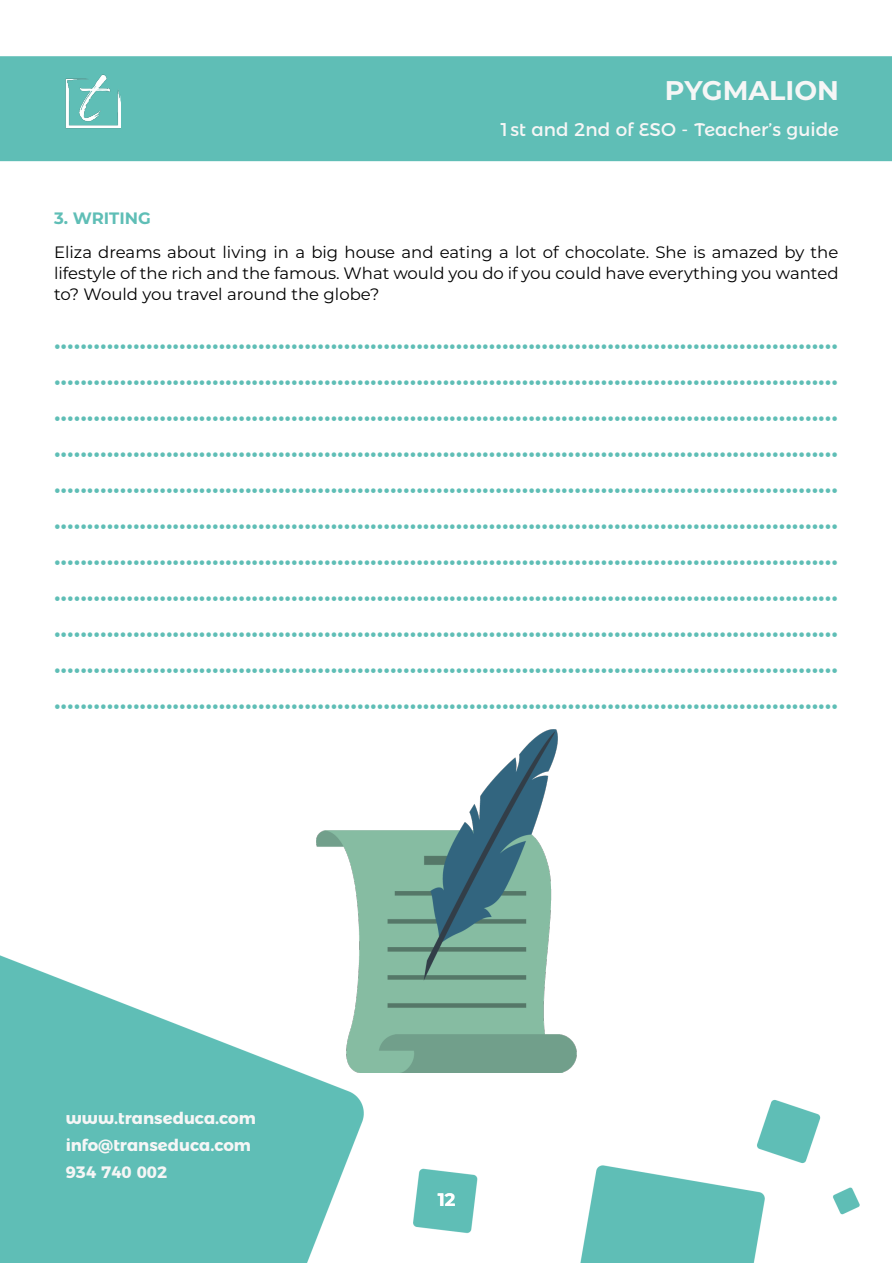
<style>
.page{position:relative;width:893px;height:1263px;background:#fff}
.page>*{position:absolute;margin:0;border:0;box-sizing:border-box;transform-origin:0 0}
.t1{font:600 27px/36px "Montserrat";color:#5fbeb6;text-align:justify}
.t2{font:700 27px "Montserrat";color:#f6f6f6}
.t3{font:18.45px "Montserrat Alternates";color:#f6f6f6}
.t4{font:700 18px "Montserrat";color:#fff}
.t5{font:16.5px/21px "Montserrat";color:#000;text-align:justify}
.t6{font:700 16.5px/27px "Montserrat Alternates";color:#f6f6f6}
.t7{font:700 16.5px "Montserrat";color:#5fbeb6}
</style>
<div class="page">
<img style="left:0;top:56px;width:892px;height:1207px">
<img style="left:66px;top:74px;width:55px;height:66px">
<img style="left:317px;top:730px;width:260px;height:343px">
<p class="t2" style="left:665px;top:71px;width:175px">PYGMALION</p>
<p class="t3" style="left:499px;top:115px;width:341px">1st and 2nd of ESO - Teacher’s guide</p>
<p class="t7" style="left:54px;top:206px;width:98px">3. WRITING</p>
<p class="t5" style="left:54px;top:241px;width:786px">Eliza dreams about living in a big house and eating a lot of chocolate. She is amazed by the lifestyle of the rich and the famous. What would you do if you could have everything you wanted to? Would you travel around the globe?</p>
<p class="t1" style="left:54px;top:320px;width:785px">....................................................................................................................... ....................................................................................................................... ....................................................................................................................... ....................................................................................................................... ....................................................................................................................... ....................................................................................................................... ....................................................................................................................... ....................................................................................................................... ....................................................................................................................... ....................................................................................................................... .......................................................................................................................</p>
<p class="t6" style="left:66px;top:1103px;width:192px">www.transeduca.com info@transeduca.com<br>934 740 002</p>
<p class="t4" style="left:438px;top:1186px;width:19px">12</p>
</div>
